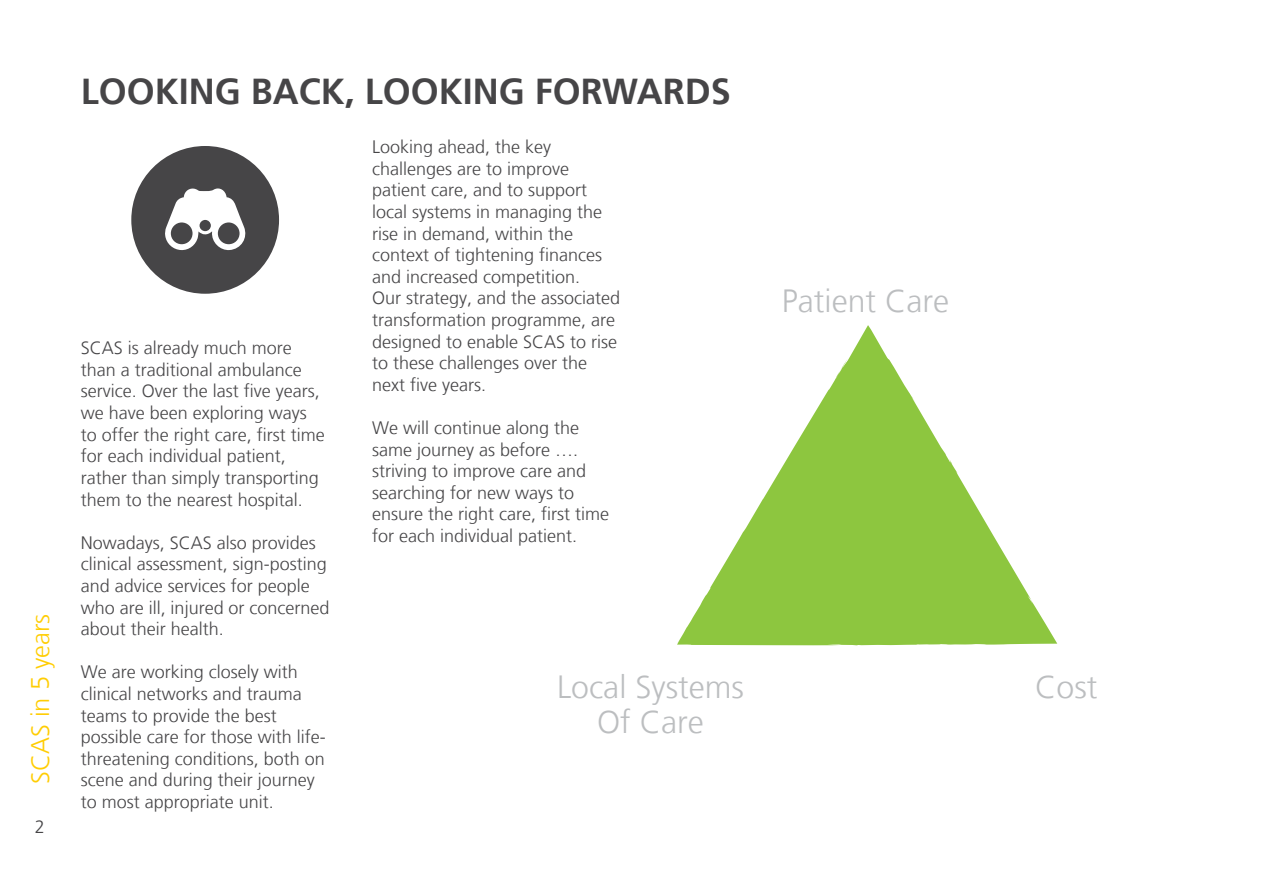
<style>
.page{position:relative;width:1263px;height:893px;background:#fff}
.page>*{position:absolute;margin:0;border:0;box-sizing:border-box;transform-origin:0 0}
.t1{font:700 36px "Frutiger";color:#464547}
.t2{font:300 32.1px/34.5px "Frutiger LT";color:#bcbec0;text-align:center}
.t3{font:300 25.5px "Frutiger LT";color:#ffcd03}
.t4{font:300 18px/21.6px "Frutiger LT";color:#464547}
</style>
<div class="page">
<svg style="left:677px;top:624px;width:380px;height:21px;background:#9acc55"></svg>
<svg style="left:689px;top:325px;width:358px;height:313px;fill:#8dc63f"></svg>
<div style="left:131px;top:146px;width:148px;height:148px;background:#464547;border-radius:50%"></div>
<svg style="left:165px;top:188px;width:81px;height:63px"></svg>
<h3 class="t3" style="left:26px;top:784px;width:172px;rotate:-90deg">SCAS in 5 years</h3>
<p class="t4" style="left:35px;top:817px;width:12px">2</p>
<p class="t1" style="left:81px;top:70px;width:652px">LOOKING BACK, LOOKING FORWARDS</p>
<p class="t4" style="left:372px;top:136px;width:232px">Looking ahead, the key challenges are to improve patient care, and to support local systems in managing the rise in demand, within the context of tightening finances and increased competition.</p>
<p class="t4" style="left:372px;top:288px;width:250px">Our strategy, and the associated transformation programme, are designed to enable SCAS to rise to these challenges over the next five years.</p>
<p class="t4" style="left:372px;top:417px;width:238px">We will continue along the same journey as before …. striving to improve care and searching for new ways to ensure the right care, first time for each individual patient.</p>
<p class="t2" style="left:782px;top:284px;width:169px">Patient Care</p>
<p class="t4" style="left:81px;top:338px;width:245px">SCAS is already much more than a traditional ambulance service. Over the last five years, we have been exploring ways to offer the right care, first time for each individual patient, rather than simply transporting them to the nearest hospital.</p>
<p class="t4" style="left:81px;top:532px;width:250px">Nowadays, SCAS also provides clinical assessment, sign-posting and advice services for people who are ill, injured or concerned about their health.</p>
<p class="t4" style="left:81px;top:662px;width:247px">We are working closely with clinical networks and trauma teams to provide the best possible care for those with life&shy;threatening conditions, both on scene and during their journey to most appropriate unit.</p>
<p class="t2" style="left:557px;top:670px;width:189px">Local Systems<br>Of Care</p>
<p class="t2" style="left:1035px;top:670px;width:64px">Cost</p>
</div>
